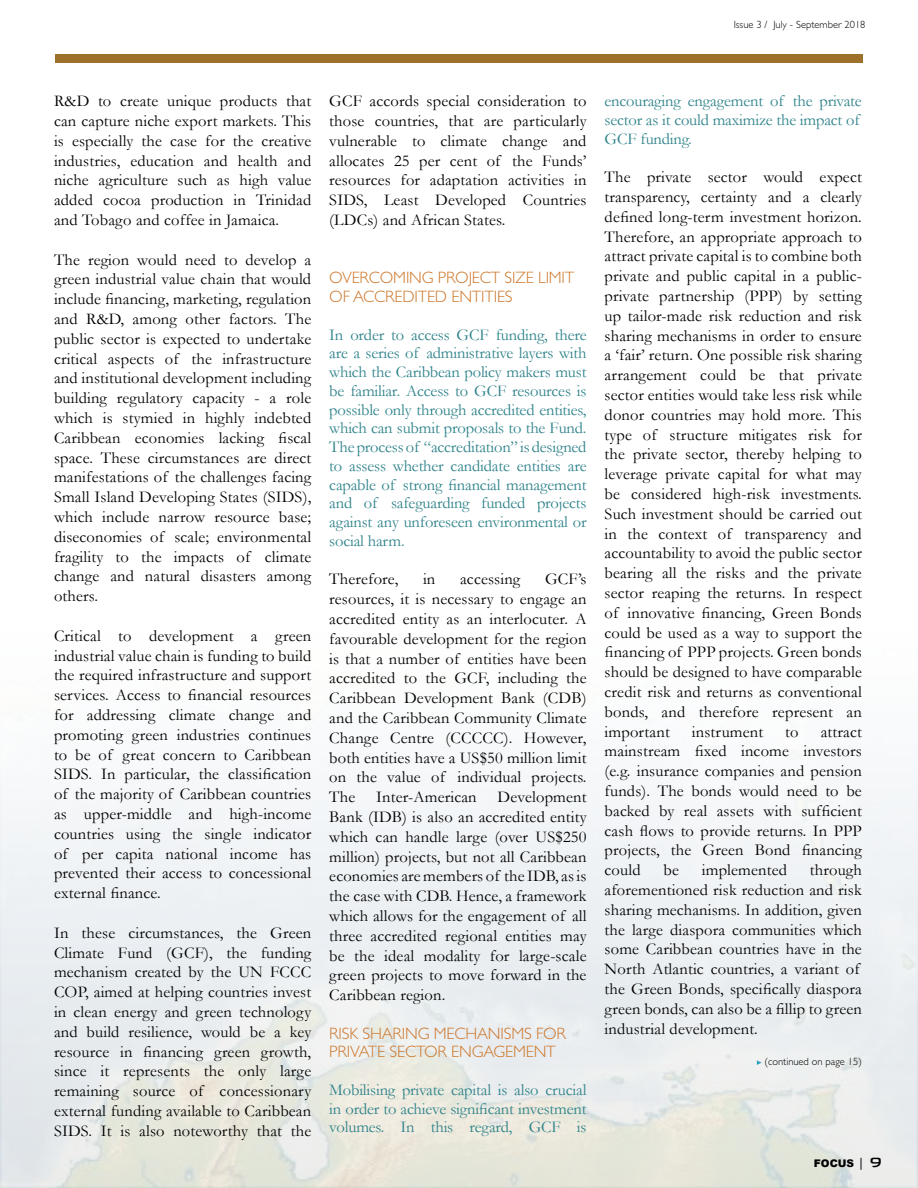
<style>
.page{position:relative;width:918px;height:1188px;background:#fff}
.page>*{position:absolute;margin:0;border:0;box-sizing:border-box;transform-origin:0 0}
.t1{font:16.5px/19.8px "Garamond";letter-spacing:.01em;color:#000;text-align:justify}
.t2{font:16.5px/18.8px "Garamond";letter-spacing:-.01em;color:#2d828a;text-align:justify}
.t3{font:300 16.5px/18.8px "Gill Sans Std";letter-spacing:-.01em;color:#cd7528}
.t4{font:300 10.5px "Gill Sans Std";color:#000}
.t5{font:900 10.5px "Arial";color:#000}
.s1{font-family:"Bank Gothic BT";font-weight:500;font-size:12px}
.s2{font-family:"Bank Gothic BT";font-weight:500;font-size:18px}
</style>
<div class="page">
<div style="left:1px;top:566px;width:916px;height:621px;background:linear-gradient(to bottom,#fff,#e3e6e2)"></div>
<div style="left:55px;top:54px;width:808px;height:9px;background:#9d712a"></div>
<svg style="left:757px;top:1060px;width:5px;height:5px"></svg>
<p class="t4" style="left:734px;top:19px;width:133px">Issue 3 / July - September 2018</p>
<p class="t1" style="left:54px;top:91px;width:259px">R&amp;D to create unique products that can capture niche export markets. This is especially the case for the creative industries, education and health and niche agriculture such as high value added cocoa production in Trinidad and Tobago and coffee in Jamaica.</p>
<p class="t1" style="left:54px;top:249px;width:259px">The region would need to develop a green industrial value chain that would include financing, marketing, regulation and R&amp;D, among other factors. The public sector is expected to undertake critical aspects of the infrastructure and institutional development including building regulatory capacity - a role which is stymied in highly indebted Caribbean economies lacking fiscal space. These circumstances are direct manifestations of the challenges facing Small Island Developing States (SIDS), which include narrow resource base; diseconomies of scale; environmental fragility to the impacts of climate change and natural disasters among others.</p>
<p class="t1" style="left:54px;top:625px;width:259px">Critical to development a green industrial value chain is funding to build the required infrastructure and support services. Access to financial resources for addressing climate change and promoting green industries continues to be of great concern to Caribbean SIDS. In particular, the classification of the majority of Caribbean countries as upper-middle and high-income countries using the single indicator of per capita national income has prevented their access to concessional external finance.</p>
<p class="t1" style="left:54px;top:922px;width:259px">In these circumstances, the Green Climate Fund (GCF), the funding mechanism created by the UN FCCC COP, aimed at helping countries invest in clean energy and green technology and build resilience, would be a key resource in financing green growth, since it represents the only large remaining source of concessionary external funding available to Caribbean SIDS. It is also noteworthy that the</p>
<p class="t1" style="left:329px;top:91px;width:259px">GCF accords special consideration to those countries, that are particularly vulnerable to climate change and allocates 25 per cent of the Funds’ resources for adaptation activities in SIDS, Least Developed Countries (LDCs) and African States.</p>
<p class="t3" style="left:329px;top:269px;width:247px">OVERCOMING PROJECT SIZE LIMIT<br>OF ACCREDITED ENTITIES</p>
<p class="t2" style="left:329px;top:325px;width:259px">In order to access GCF funding, there are a series of administrative layers with which the Caribbean policy makers must be familiar. Access to GCF resources is possible only through accredited entities, which can submit proposals to the Fund.<br>The process of “accreditation” is designed to assess whether candidate entities are capable of strong financial management and of safeguarding funded projects against any unforeseen environmental or social harm.</p>
<p class="t1" style="left:329px;top:569px;width:71px">Therefore,</p>
<p class="t1" style="left:423px;top:569px;width:14px">in</p>
<p class="t1" style="left:460px;top:569px;width:62px">accessing</p>
<p class="t1" style="left:329px;top:569px;width:259px;text-indent:216px">GCF’s resources, it is necessary to engage an accredited entity as an interlocuter. A favourable development for the region is that a number of entities have been accredited to the GCF, including the Caribbean Development Bank (CDB) and the Caribbean Community Climate Change Centre (CCCCC). However, both entities have a US$50 million limit on the value of individual projects.<br>The</p>
<p class="t1" style="left:376px;top:787px;width:102px">Inter-American</p>
<p class="t1" style="left:329px;top:787px;width:259px;text-indent:168px">Development Bank (IDB) is also an accredited entity which can handle large (over US$250 million) projects, but not all Caribbean economies are members of the IDB, as is the case with CDB. Hence, a framework which allows for the engagement of all three accredited regional entities may be the ideal modality for large-scale green projects to move forward in the Caribbean region.</p>
<p class="t3" style="left:329px;top:1024px;width:238px">RISK SHARING MECHANISMS FOR<br>PRIVATE SECTOR ENGAGEMENT</p>
<p class="t2" style="left:329px;top:1080px;width:259px">Mobilising private capital is also crucial in order to achieve significant investment volumes. In this regard, GCF is</p>
<p class="t2" style="left:605px;top:91px;width:259px;text-align:left">encouraging engagement of the private sector as it could maximize the impact of<br>GCF funding.</p>
<p class="t1" style="left:605px;top:167px;width:259px">The private sector would expect transparency, certainty and a clearly defined long-term investment horizon.<br>Therefore, an appropriate approach to attract private capital is to combine both private and public capital in a public&shy;private partnership (PPP) by setting up tailor-made risk reduction and risk sharing mechanisms in order to ensure a ‘fair’ return. One possible risk sharing arrangement could be that private sector entities would take less risk while donor countries may hold more. This type of structure mitigates risk for the private sector, thereby helping to leverage private capital for what may be considered high-risk investments.<br>Such investment should be carried out in the context of transparency and accountability to avoid the public sector bearing all the risks and the private sector reaping the returns. In respect of innovative financing, Green Bonds could be used as a way to support the financing of PPP projects. Green bonds should be designed to have comparable credit risk and returns as conventional bonds, and therefore represent an important</p>
<p class="t1" style="left:692px;top:721px;width:73px">instrument</p>
<p class="t1" style="left:785px;top:721px;width:15px">to</p>
<p class="t1" style="left:605px;top:721px;width:259px;text-indent:216px">attract mainstream fixed income investors (e.g. insurance companies and pension funds). The bonds would need to be backed by real assets with sufficient cash flows to provide returns. In PPP projects, the Green Bond financing could</p>
<p class="t1" style="left:664px;top:860px;width:17px">be</p>
<p class="t1" style="left:702px;top:860px;width:87px">implemented</p>
<p class="t1" style="left:605px;top:860px;width:259px;text-align:left;text-indent:205px">through aforementioned risk reduction and risk sharing mechanisms. In addition, given the large diaspora communities which some Caribbean countries have in the North Atlantic countries, a variant of the Green Bonds, specifically diaspora green bonds, can also be a fillip to green industrial development.</p>
<p class="t4" style="left:765px;top:1056px;width:99px">(continued on page 15)</p>
<p class="t5" style="left:814px;top:1155px;width:70px">FOCUS <span class="s1">|</span> <span class="s2">9</span></p>
</div>
